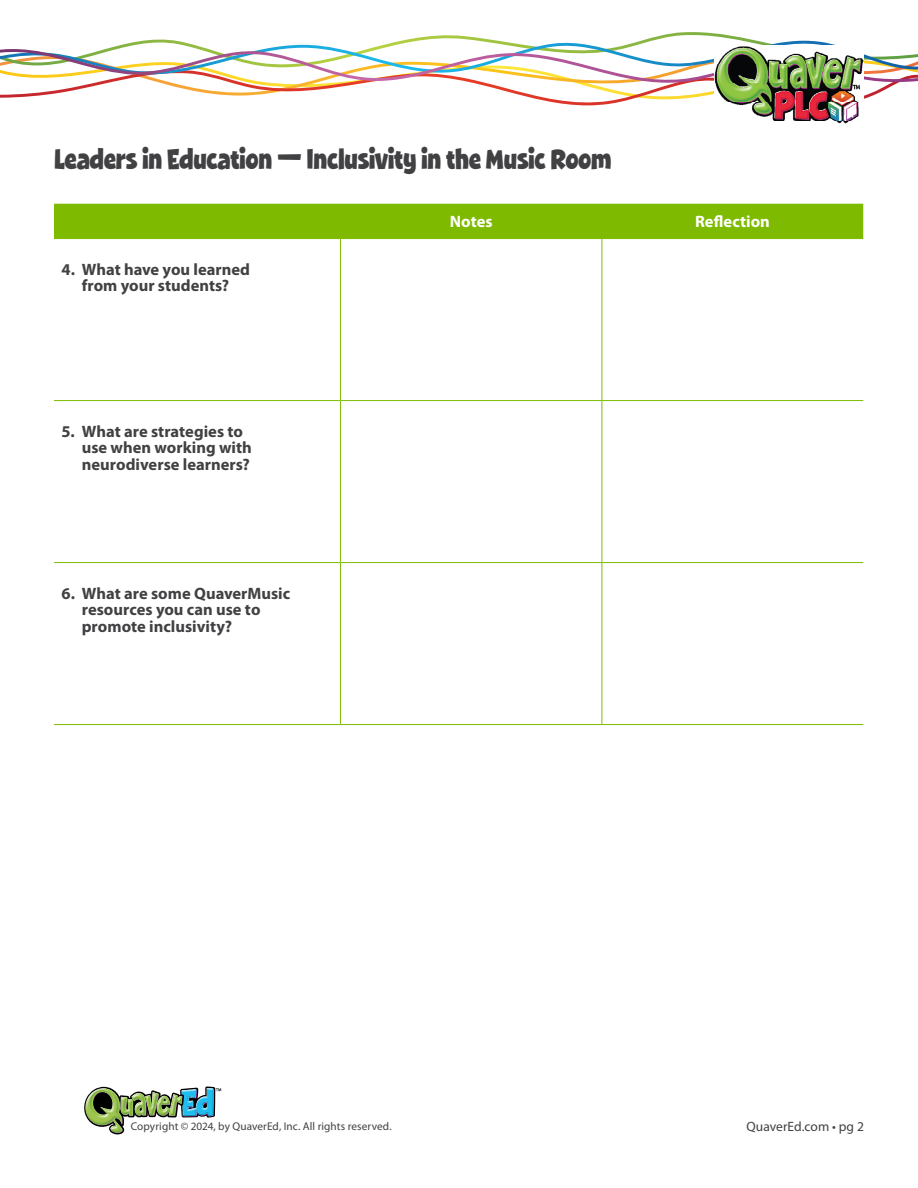
<style>
.page{position:relative;width:918px;height:1188px;background:#fff}
.page>*{position:absolute;margin:0;border:0;box-sizing:border-box;transform-origin:0 0}
.t1{font:36px "House Holiday Sans";letter-spacing:-.01em;color:#414042}
.t2{font:700 16.5px/16.5px "Myriad Pro";color:#414042}
.t3{font:700 16.5px "Myriad Pro";letter-spacing:.005em;color:#fff}
.t4{font:13.5px "Myriad Pro";letter-spacing:.005em;color:#414042}
.t5{font:11.25px "Myriad Pro";letter-spacing:.01em;color:#414042}
.s1{font-size:48px}
</style>
<div class="page">
<svg style="left:0;top:32px;width:918px;height:74px"></svg>
<img style="left:714px;top:45px;width:150px;height:78px">
<svg style="left:84px;top:1086px;width:137px;height:32px"></svg>
<img style="left:85px;top:1086px;width:100px;height:49px">
<div style="left:54px;top:204px;width:809px;height:34px;background:#7ebb00"></div>
<hr style="left:340px;top:239px;width:1px;height:161px;background:#7ebb00">
<hr style="left:602px;top:239px;width:1px;height:161px;background:#7ebb00">
<hr style="left:54px;top:400px;width:287px;height:1px;background:#7ebb00">
<hr style="left:341px;top:400px;width:261px;height:1px;background:#7ebb00">
<hr style="left:340px;top:401px;width:1px;height:161px;background:#7ebb00">
<hr style="left:602px;top:400px;width:261px;height:1px;background:#7ebb00">
<hr style="left:602px;top:401px;width:1px;height:161px;background:#7ebb00">
<hr style="left:54px;top:562px;width:287px;height:1px;background:#7ebb00">
<hr style="left:341px;top:562px;width:261px;height:1px;background:#7ebb00">
<hr style="left:340px;top:563px;width:1px;height:161px;background:#7ebb00">
<hr style="left:602px;top:562px;width:261px;height:1px;background:#7ebb00">
<hr style="left:602px;top:563px;width:1px;height:161px;background:#7ebb00">
<hr style="left:54px;top:724px;width:287px;height:1px;background:#7ebb00">
<hr style="left:341px;top:724px;width:261px;height:1px;background:#7ebb00">
<hr style="left:602px;top:724px;width:261px;height:1px;background:#7ebb00">
<hr style="left:54px;top:238px;width:287px;height:1px;background:#7ebb00">
<hr style="left:341px;top:238px;width:261px;height:1px;background:#7ebb00">
<hr style="left:602px;top:238px;width:261px;height:1px;background:#7ebb00">
<h1 class="t1" style="left:54px;top:141px;width:559px">Leaders in Education <span class="s1">—</span>Inclusivity in the Music Room</h1>
<p class="t2" style="left:62px;top:260px;width:190px;text-align:center">4. What have you learned from your students?</p>
<p class="t2" style="left:82px;top:422px;width:172px;text-indent:-20px">5. What are strategies to use when working with neurodiverse learners?</p>
<p class="t2" style="left:82px;top:584px;width:210px;text-indent:-20px">6. What are some QuaverMusic resources you can use to promote inclusivity?</p>
<p class="t3" style="left:450px;top:211px;width:44px">Notes</p>
<p class="t3" style="left:695px;top:211px;width:76px">Reflection</p>
<p class="t5" style="left:131px;top:1120px;width:263px">Copyright © 2024, by QuaverEd, Inc. All rights reserved.</p>
<p class="t4" style="left:746px;top:1118px;width:119px">QuaverEd.com • pg 2</p>
</div>
